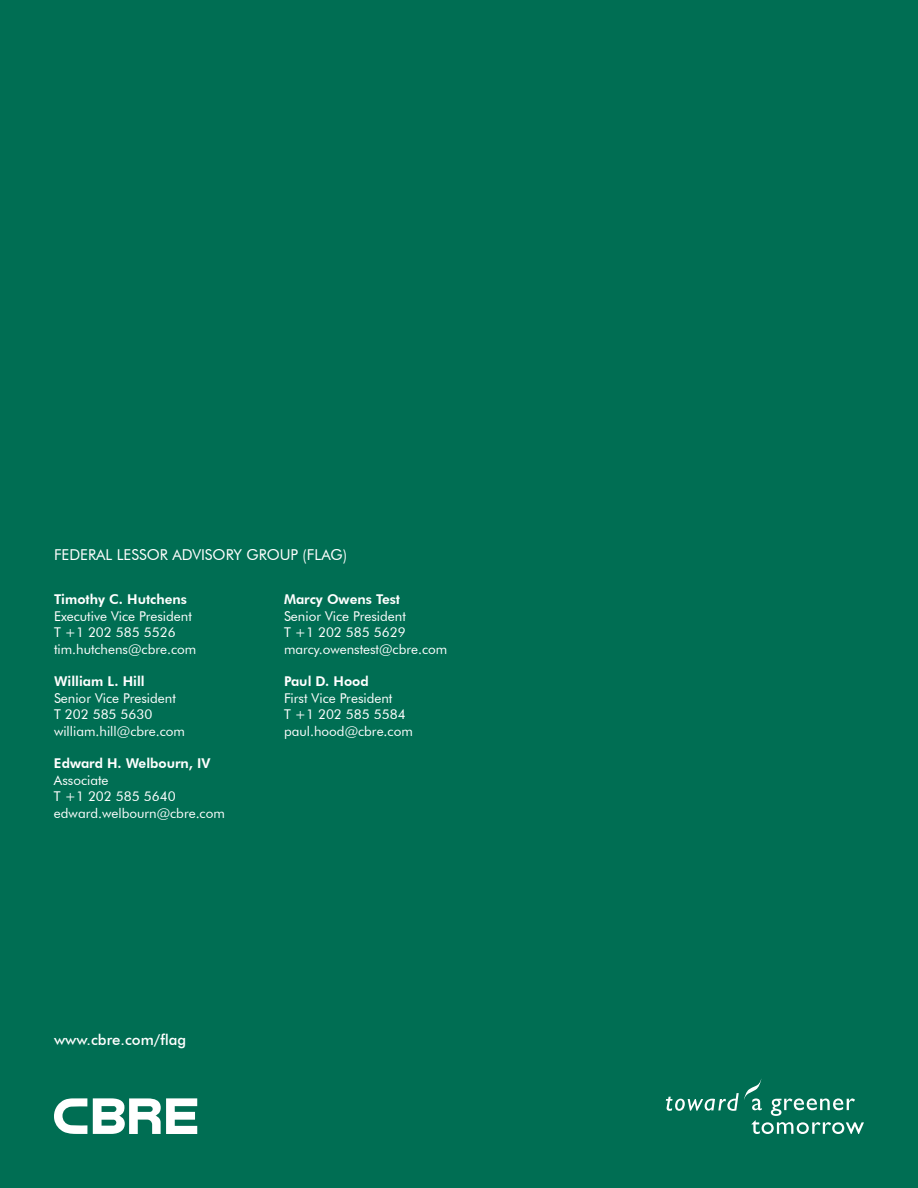
<style>
.page{position:relative;width:918px;height:1188px;background:#006e53}
.page>*{position:absolute;margin:0;border:0;box-sizing:border-box;transform-origin:0 0}
.t1{font:15px "Futura BT";color:#fff}
.t2{font:500 15px "Futura BT";color:#fff}
.t3{font:13.5px/16.5px "Futura BT";color:#fff}
.t4{font:800 13.5px "Futura BT";color:#fff}
</style>
<div class="page">
<svg style="left:93px;top:1098px;width:104px;height:36px"></svg>
<svg style="left:54px;top:1098px;width:33px;height:36px"></svg>
<svg style="left:666px;top:1079px;width:198px;height:55px"></svg>
<p class="t1" style="left:54px;top:546px;width:294px">FEDERAL LESSOR ADVISORY GROUP (FLAG)</p>
<p class="t4" style="left:54px;top:591px;width:134px">Timothy C. Hutchens</p>
<p class="t3" style="left:54px;top:608px;width:144px">Executive Vice President<br>T +1 202 585 5526 tim.hutchens@cbre.com</p>
<p class="t4" style="left:54px;top:673px;width:92px">William L. Hill</p>
<p class="t3" style="left:54px;top:690px;width:132px">Senior Vice President<br>T 202 585 5630 william.hill@cbre.com</p>
<p class="t4" style="left:54px;top:755px;width:158px">Edward H. Welbourn, IV</p>
<p class="t3" style="left:54px;top:772px;width:172px">Associate<br>T +1 202 585 5640 edward.welbourn@cbre.com</p>
<p class="t4" style="left:284px;top:591px;width:118px">Marcy Owens Test</p>
<p class="t3" style="left:284px;top:608px;width:165px">Senior Vice President<br>T +1 202 585 5629 marcy.owenstest@cbre.com</p>
<p class="t4" style="left:284px;top:673px;width:86px">Paul D. Hood</p>
<p class="t3" style="left:284px;top:690px;width:130px">First Vice President<br>T +1 202 585 5584 paul.hood@cbre.com</p>
<p class="t2" style="left:54px;top:1030px;width:134px">www.cbre.com/flag</p>
</div>
